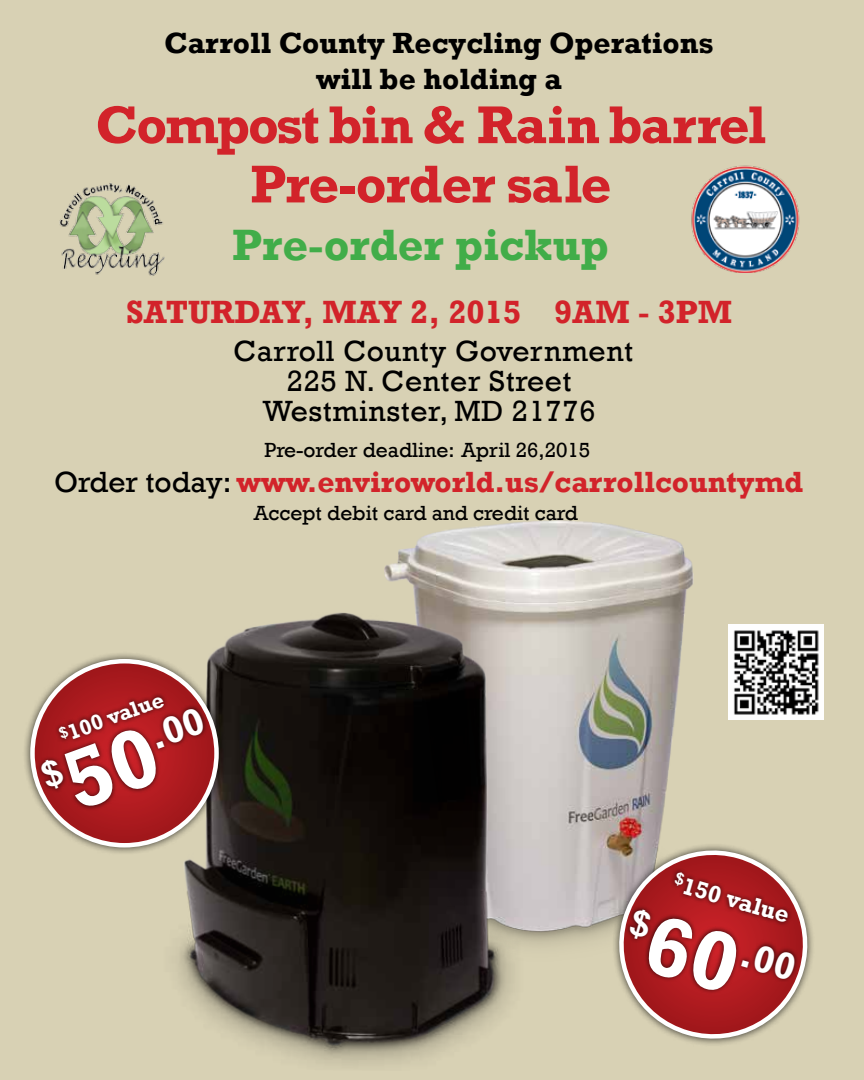
<style>
.page{position:relative;width:864px;height:1080px;background:#d8d1b4}
.page>*{position:absolute;margin:0;border:0;box-sizing:border-box;transform-origin:0 0}
.t1{font:700 54px/59.2px "Rockwell";letter-spacing:-.02em;color:#d2232a;text-align:center}
.t2{font:700 45px "Rockwell";color:#41ad49}
.t3{font:700 38.25px "Rockwell";color:#fff}
.t4{font:700 33px "Rockwell";color:#d2232a}
.t5{font:30px/30px "Rockwell";letter-spacing:.02em;color:#000;text-align:center}
.t6{font:700 30px/36px "Rockwell";color:#000;text-align:center}
.t7{font:700 30px "Rockwell";color:#d2232a}
.t8{font:700 24px "Rockwell";color:#fff}
.t9{font:700 21.9px "Rockwell";color:#fff}
.t10{font:21px "Rockwell";color:#000}
.s1{font-weight:400;color:#000}
.s2{font-size:85.05px}
</style>
<div class="page">
<img style="left:384px;top:520px;width:310px;height:425px">
<img style="left:178px;top:611px;width:377px;height:455px">
<img style="left:59px;top:183px;width:106px;height:93px">
<svg style="left:606px;top:837px;width:207px;height:208px"></svg>
<div style="left:22px;top:651px;width:205px;height:204px;background:#000;opacity:.75"></div>
<svg style="left:32px;top:661px;width:185px;height:184px;background:#af3336"></svg>
<div style="left:30px;top:659px;width:189px;height:189px;border:4px solid #fff;border-radius:50%"></div>
<div style="left:37px;top:692px;width:171px;height:119px;background:#000;opacity:.75"></div>
<div style="left:625px;top:905px;width:175px;height:90px;background:#000;opacity:.75"></div>
<img style="left:691px;top:165px;width:109px;height:108px">
<div style="left:670px;top:867px;width:123px;height:60px;background:#000;opacity:.75"></div>
<img style="left:728px;top:624px;width:96px;height:95px">
<p class="t6" style="left:164px;top:25px;width:551px">Carroll County Recycling Operations will be holding a</p>
<h1 class="t1" style="left:95px;top:95px;width:673px">Compost bin &amp; Rain barrel<br>Pre-order sale</h1>
<h2 class="t2" style="left:232px;top:218px;width:378px">Pre-order pickup</h2>
<p class="t4" style="left:126px;top:292px;width:607px">SATURDAY, MAY 2, 2015 9AM - 3PM</p>
<p class="t5" style="left:233px;top:336px;width:401px">Carroll County Government<br>225 N. Center Street<br>Westminster, MD 21776</p>
<p class="t10" style="left:264px;top:438px;width:327px">Pre-order deadline: April 26,2015</p>
<p class="t7" style="left:54px;top:464px;width:751px"><span class="s1">Order today:</span> www.enviroworld.us/carrollcountymd</p>
<p class="t10" style="left:254px;top:500px;width:326px">Accept debit card and credit card</p>
<p class="t9" style="left:55px;top:723px;width:111px;rotate:-20deg"><sup>$</sup>100 value</p>
<p class="t3" style="left:34px;top:755px;width:173px;rotate:-20deg">$<span class="s2">50</span>.00</p>
<p class="t8" style="left:678px;top:868px;width:122px;rotate:16deg"><sup>$</sup>150 value</p>
<p class="t3" style="left:637px;top:899px;width:173px;rotate:16deg">$<span class="s2">60</span>.00</p>
</div>
